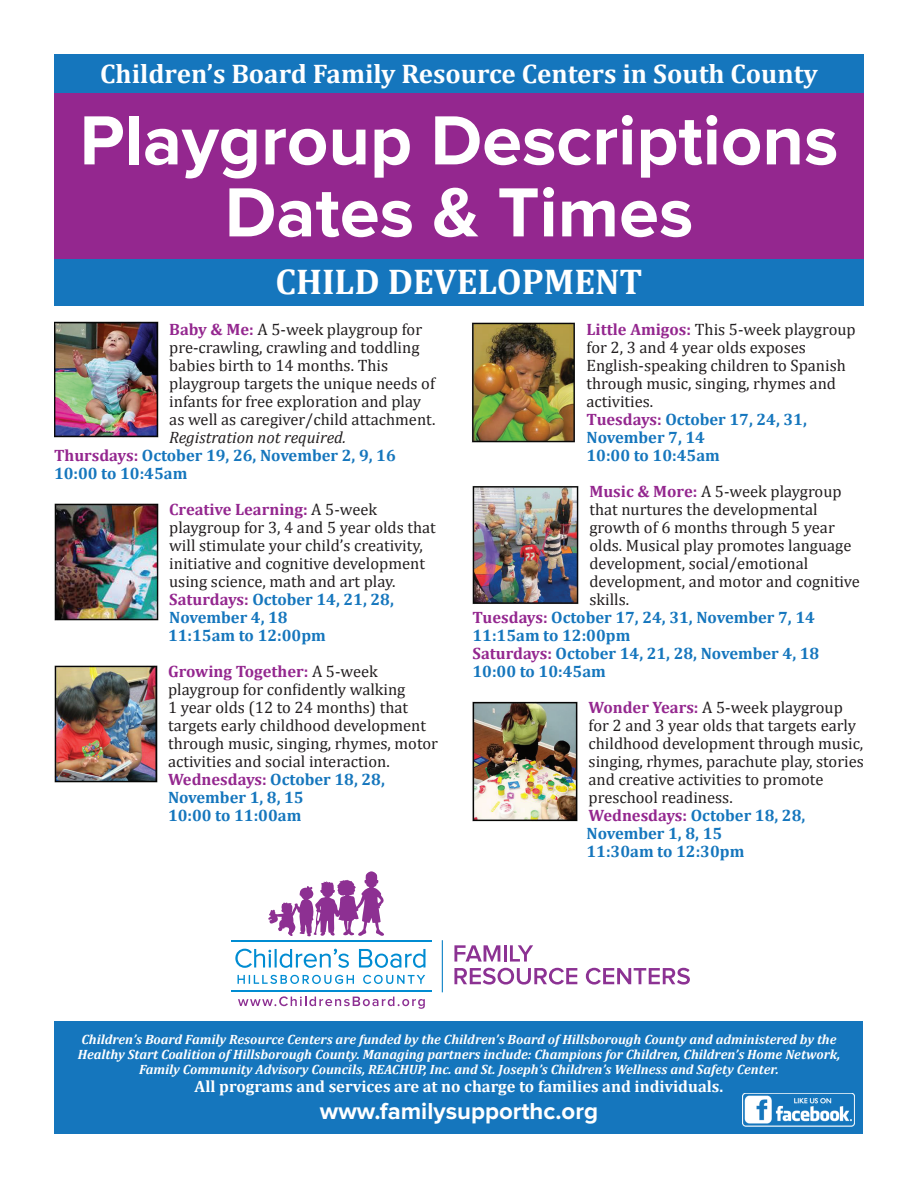
<style>
.page{position:relative;width:918px;height:1188px;background:#fff}
.page>*{position:absolute;margin:0;border:0;box-sizing:border-box;transform-origin:0 0}
.t1{font:700 72px/72px "Proxima Nova";color:#fff;text-align:center}
.t2{font:700 36px "Cambria";color:#fff}
.t3{font:700 27px "Cambria";color:#fff}
.t4{font:700 24px "Proxima Nova";color:#fff}
.t5{font:16.5px/18px "Cambria";color:#231f20}
.t6{font:700 16.5px/18px "Cambria";color:#1576bd}
.t7{font:700 16.5px "Cambria";color:#fff}
.t8{font:italic 700 13.5px/15px "Cambria";color:#fff;text-align:center}
.s1{font-weight:700;color:#94278f}
.s2{font-weight:400;font-style:italic;color:#231f20}
.s3{color:#94278f}
.s4{font-weight:700;color:#1576bd}
</style>
<div class="page">
<img style="left:54px;top:322px;width:104px;height:115px">
<img style="left:54px;top:504px;width:104px;height:116px">
<img style="left:54px;top:665px;width:103px;height:118px">
<img style="left:471px;top:322px;width:104px;height:120px">
<img style="left:472px;top:486px;width:107px;height:118px">
<img style="left:472px;top:702px;width:106px;height:119px">
<div style="left:54px;top:92px;width:809px;height:167px;background:#94278f"></div>
<div style="left:54px;top:54px;width:810px;height:39px;background:#1576bd"></div>
<div style="left:54px;top:259px;width:810px;height:46px;background:#1576bd"></div>
<hr style="left:442px;top:940px;width:1px;height:52px;background:#1f8bcb">
<svg style="left:454px;top:945px;width:46px;height:17px"></svg>
<hr style="left:504px;top:945px;width:3px;height:17px;background:#8c3293">
<svg style="left:510px;top:945px;width:23px;height:17px"></svg>
<svg style="left:454px;top:968px;width:123px;height:17px"></svg>
<svg style="left:586px;top:968px;width:104px;height:17px"></svg>
<svg style="left:268px;top:871px;width:116px;height:66px"></svg>
<svg style="left:235px;top:949px;width:114px;height:19px"></svg>
<svg style="left:359px;top:949px;width:66px;height:19px"></svg>
<svg style="left:238px;top:975px;width:116px;height:9px"></svg>
<svg style="left:363px;top:975px;width:62px;height:9px"></svg>
<hr style="left:231px;top:940px;width:200px;height:1px;background:#008cd2">
<hr style="left:231px;top:991px;width:200px;height:1px;background:#008cd2">
<svg style="left:238px;top:996px;width:187px;height:13px"></svg>
<div style="left:55px;top:1022px;width:808px;height:112px;background:#1576bd"></div>
<img style="left:743px;top:1093px;width:112px;height:34px">
<h3 class="t3" style="left:100px;top:54px;width:719px">Children’s Board Family Resource Centers in South County</h3>
<h1 class="t1" style="left:80px;top:106px;width:760px">Playgroup Descriptions<br>Dates &amp; Times</h1>
<h2 class="t2" style="left:275px;top:257px;width:369px">CHILD DEVELOPMENT</h2>
<p class="t5" style="left:169px;top:320px;width:268px"><span class="s1">Baby &amp; Me:</span> A 5-week playgroup for pre-crawling, crawling and toddling babies birth to 14 months. This playgroup targets the unique needs of infants for free exploration and play as well as caregiver/child attachment.</p>
<p class="t6" style="left:54px;top:428px;width:343px;text-indent:115px"><span class="s2">Registration not required.<br></span><span class="s3">Thursdays:</span> October 19, 26, November 2, 9, 16<br>10:00 to 10:45am</p>
<p class="t5" style="left:168px;top:500px;width:269px"><span class="s1">Creative Learning:</span> A 5-week playgroup for 3, 4 and 5 year olds that will stimulate your child’s creativity, initiative and cognitive development using science, math and art play.<br><span class="s1">Saturdays:</span> <span class="s4">October 14, 21, 28,<br>November 4, 18<br>11:15am to 12:00pm</span></p>
<p class="t5" style="left:168px;top:662px;width:272px"><span class="s1">Growing Together:</span> A 5-week playgroup for confidently walking<br>1 year olds (12 to 24 months) that targets early childhood development through music, singing, rhymes, motor activities and social interaction.<br><span class="s1">Wednesdays:</span> <span class="s4">October 18, 28,<br>November 1, 8, 15<br>10:00 to 11:00am</span></p>
<p class="t5" style="left:586px;top:321px;width:271px"><span class="s1">Little Amigos:</span> This 5-week playgroup for 2, 3 and 4 year olds exposes<br>English-speaking children to Spanish through music, singing, rhymes and activities.<br><span class="s1">Tuesdays:</span> <span class="s4">October 17, 24, 31,<br>November 7, 14<br>10:00 to 10:45am</span></p>
<p class="t5" style="left:589px;top:483px;width:254px"><span class="s1">Music &amp; More:</span> A 5-week playgroup</p>
<p class="t5" style="left:589px;top:501px;width:230px">that nurtures the developmental</p>
<p class="t5" style="left:589px;top:519px;width:247px">growth of 6 months through 5 year</p>
<p class="t5" style="left:589px;top:537px;width:263px">olds. Musical play promotes language</p>
<p class="t5" style="left:589px;top:555px;width:220px">development, social/emotional</p>
<p class="t5" style="left:589px;top:573px;width:272px">development, and motor and cognitive</p>
<p class="t5" style="left:589px;top:591px;width:41px">skills.</p>
<p class="t6" style="left:472px;top:608px;width:344px"><span class="s3">Tuesdays:</span> October 17, 24, 31, November 7, 14</p>
<p class="t6" style="left:472px;top:626px;width:159px">11:15am to 12:00pm</p>
<p class="t6" style="left:472px;top:644px;width:348px"><span class="s3">Saturdays:</span> October 14, 21, 28, November 4, 18</p>
<p class="t6" style="left:472px;top:662px;width:135px">10:00 to 10:45am</p>
<p class="t5" style="left:586px;top:699px;width:279px"><span class="s1">Wonder Years:</span> A 5-week playgroup for 2 and 3 year olds that targets early childhood development through music, singing, rhymes, parachute play, stories and creative activities to promote preschool readiness.<br><span class="s1">Wednesdays:</span> <span class="s4">October 18, 28,<br>November 1, 8, 15<br>11:30am to 12:30pm</span></p>
<p class="t8" style="left:78px;top:1032px;width:764px">Children’s Board Family Resource Centers are funded by the Children’s Board of Hillsborough County and administered by the<br>Healthy Start Coalition of Hillsborough County. Managing partners include: Champions for Children, Children’s Home Network,<br>Family Community Advisory Councils, REACHUP, Inc. and St. Joseph’s Children’s Wellness and Safety Center.</p>
<p class="t7" style="left:195px;top:1075px;width:530px">All programs and services are at no charge to families and individuals.</p>
<h3 class="t4" style="left:320px;top:1098px;width:280px">www.familysupporthc.org</h3>
</div>
